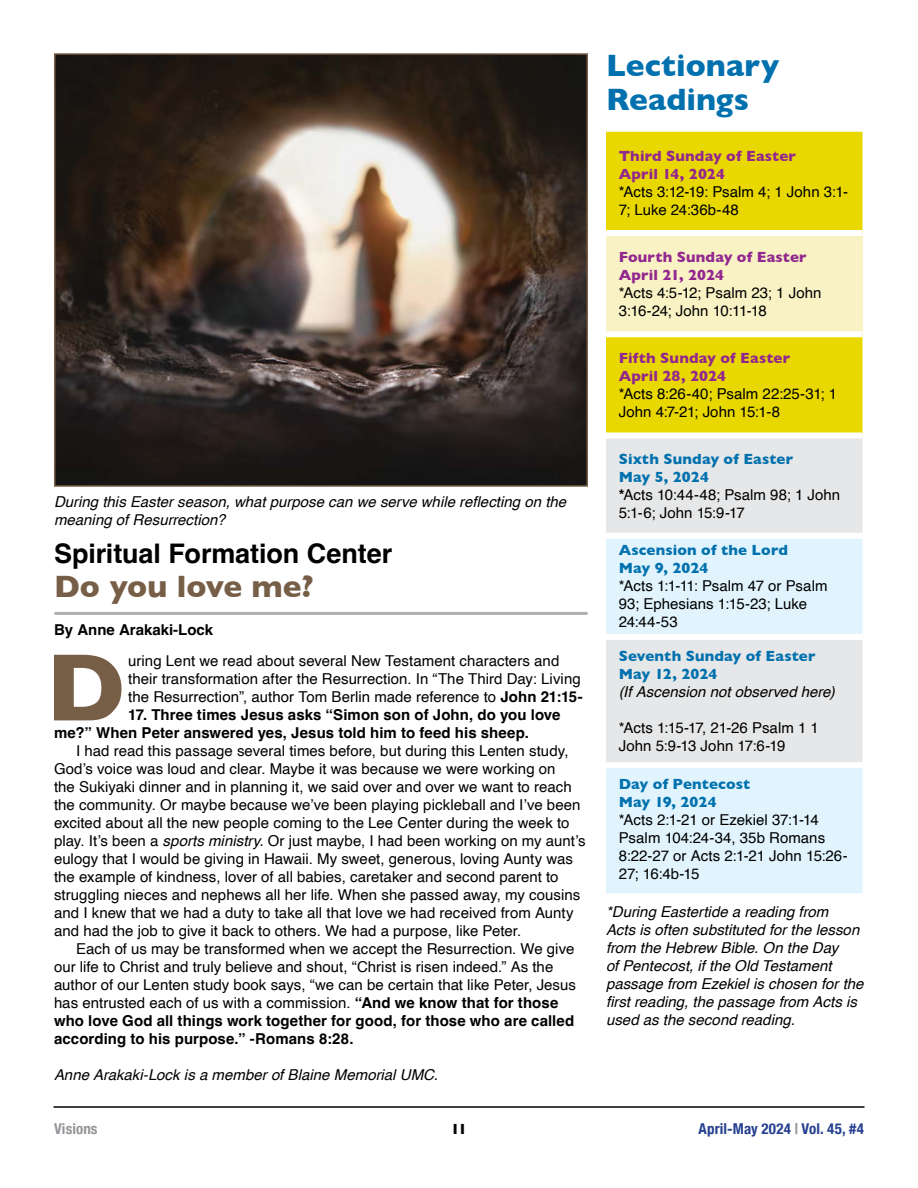
<style>
.page{position:relative;width:918px;height:1188px;background:#fff}
.page>*{position:absolute;margin:0;border:0;box-sizing:border-box;transform-origin:0 0}
.t1{font:700 31.5px/34.5px "Gill Sans";letter-spacing:.005em;color:#0071ae}
.t2{font:700 31.5px "Gill Sans";letter-spacing:-.005em;color:#775e47}
.t3{font:700 27px "Helvetica";letter-spacing:-.005em;color:#000}
.t4{font:15px/18px "Helvetica";letter-spacing:.005em;color:#000}
.t5{font:italic 15px/18px "Helvetica";color:#000}
.t6{font:700 15px/18px "Helvetica";letter-spacing:.005em;color:#000}
.t7{font:700 15px/18px "Gill Sans";letter-spacing:.01em;color:#0071ae}
.t8{font:700 15px/18px "Gill Sans";letter-spacing:.01em;color:#92278f}
.t9{font:700 condensed 15px "Helvetica Neue";letter-spacing:.01em;color:#25408f}
.t10{font:700 condensed 15px "Helvetica Neue";letter-spacing:.005em;color:#939598}
.t11{font:700 15px "Gill Sans";color:#000}
.s1{font-weight:700}
.s2{font-style:italic}
.s3{font-family:"Helvetica Neue LT Std";color:#939598}
.s4{font-family:"Helvetica Neue LT Std"}
</style>
<div class="page">
<hr style="left:54px;top:1106px;width:810px;height:2px;background:#000">
<hr style="left:56px;top:612px;width:530px;height:3px;background:#adafb2">
<div style="left:606px;top:132px;width:256px;height:301px;background:#e9d800"></div>
<div style="left:606px;top:233px;width:256px;height:101px;background:#f9f2c5"></div>
<div style="left:606px;top:439px;width:256px;height:94px;background:#e6e7e8"></div>
<svg style="left:606px;top:539px;width:256px;height:354px;background:#e2eff5"></svg>
<div style="left:606px;top:230px;width:256px;height:6px;background:#fff"></div>
<div style="left:606px;top:331px;width:256px;height:6px;background:#fff"></div>
<div style="left:606px;top:634px;width:256px;height:6px;background:#fff"></div>
<div style="left:606px;top:762px;width:256px;height:6px;background:#fff"></div>
<img style="left:57px;top:56px;width:528px;height:428px">
<div style="left:54px;top:53px;width:534px;height:434px;border:2px solid #775e47"></div>
<svg style="left:54px;top:655px;width:68px;height:65px"></svg>
<p class="t5" style="left:54px;top:493px;width:514px">During this Easter season, what purpose can we serve while reflecting on the meaning of Resurrection?</p>
<h2 class="t3" style="left:54px;top:537px;width:340px">Spiritual Formation Center</h2>
<h1 class="t2" style="left:54px;top:561px;width:261px">Do you love me?</h1>
<p class="t6" style="left:54px;top:623px;width:161px">By Anne Arakaki-Lock</p>
<p class="t4" style="left:128px;top:652px;width:456px">uring Lent we read about several New Testament characters and their transformation after the Resurrection. In “The Third Day: Living the Resurrection”, author Tom Berlin made reference to <span class="s1">John 21:15-</span></p>
<p class="t6" style="left:54px;top:707px;width:508px;text-indent:74px">17. Three times Jesus asks “Simon son of John, do you love me?” When Peter answered yes, Jesus told him to feed his sheep.</p>
<p class="t4" style="left:54px;top:742px;width:533px;text-indent:22px">I had read this passage several times before, but during this Lenten study, God’s voice was loud and clear. Maybe it was because we were working on<br>the Sukiyaki dinner and in planning it, we said over and over we want to reach the community. Or maybe because we’ve been playing pickleball and I’ve been excited about all the new people coming to the Lee Center during the week to play. It’s been a <span class="s2">sports ministry.</span> Or just maybe, I had been working on my aunt’s eulogy that I would be giving in Hawaii. My sweet, generous, loving Aunty was the example of kindness, lover of all babies, caretaker and second parent to struggling nieces and nephews all her life. When she passed away, my cousins and I knew that we had a duty to take all that love we had received from Aunty and had the job to give it back to others. We had a purpose, like Peter.</p>
<p class="t4" style="left:54px;top:940px;width:524px;text-indent:22px">Each of us may be transformed when we accept the Resurrection. We give our life to Christ and truly believe and shout, “Christ is risen indeed.” As the author of our Lenten study book says, “we can be certain that like Peter, Jesus has entrusted each of us with a commission. <span class="s1">“And we know that for those who love God all things work together for good, for those who are called according to his purpose.” -Romans 8:28.</span></p>
<p class="t5" style="left:54px;top:1066px;width:386px">Anne Arakaki-Lock is a member of Blaine Memorial UMC.</p>
<h1 class="t1" style="left:606px;top:47px;width:175px">Lectionary<br>Readings</h1>
<p class="t8" style="left:619px;top:147px;width:179px">Third Sunday of Easter<br>April 14, 2024</p>
<p class="t4" style="left:619px;top:183px;width:231px">*Acts 3:12-19: Psalm 4; 1 John 3:1-<br>7; Luke 24:36b-48</p>
<p class="t8" style="left:619px;top:247px;width:189px">Fourth Sunday of Easter<br>April 21, 2024</p>
<p class="t4" style="left:619px;top:284px;width:204px">*Acts 4:5-12; Psalm 23; 1 John<br>3:16-24; John 10:11-18</p>
<p class="t8" style="left:619px;top:349px;width:173px">Fifth Sunday of Easter<br>April 28, 2024</p>
<p class="t4" style="left:619px;top:385px;width:220px">*Acts 8:26-40; Psalm 22:25-31; 1<br>John 4:7-21; John 15:1-8</p>
<p class="t7" style="left:619px;top:449px;width:176px">Sixth Sunday of Easter<br>May 5, 2024</p>
<p class="t4" style="left:619px;top:486px;width:223px"><span class="s1">*</span>Acts 10:44-48; Psalm 98; 1 John<br>5:1-6; John 15:9-17</p>
<p class="t7" style="left:619px;top:541px;width:171px">Ascension of the Lord<br>May 9, 2024</p>
<p class="t4" style="left:619px;top:578px;width:210px">*Acts 1:1-11: Psalm 47 or Psalm<br>93; Ephesians 1:15-23; Luke<br>24:44-53</p>
<p class="t7" style="left:619px;top:647px;width:198px">Seventh Sunday of Easter<br>May 12, 2024</p>
<p class="t5" style="left:619px;top:683px;width:218px">(If Ascension not observed here)</p>
<p class="t4" style="left:619px;top:719px;width:202px">*Acts 1:15-17, 21-26 Psalm 1 1<br>John 5:9-13 John 17:6-19</p>
<p class="t7" style="left:619px;top:775px;width:133px">Day of Pentecost<br>May 19, 2024</p>
<p class="t4" style="left:619px;top:812px;width:231px">*Acts 2:1-21 or Ezekiel 37:1-14<br>Psalm 104:24-34, 35b Romans<br>8:22-27 or Acts 2:1-21 John 15:26-<br>27; 16:4b-15</p>
<p class="t5" style="left:606px;top:903px;width:259px">*During Eastertide a reading from<br>Acts is often substituted for the lesson from the Hebrew Bible. On the Day<br>of Pentecost, if the Old Testament passage from Ezekiel is chosen for the first reading, the passage from Acts is used as the second reading.</p>
<p class="t10" style="left:54px;top:1116px;width:45px">Visions</p>
<p class="t11" style="left:451px;top:1117px;width:18px">11</p>
<p class="t9" style="left:699px;top:1116px;width:167px">April-May 2024 <span class="s3">|</span> <span class="s4">Vol. 45, #4</span></p>
</div>
